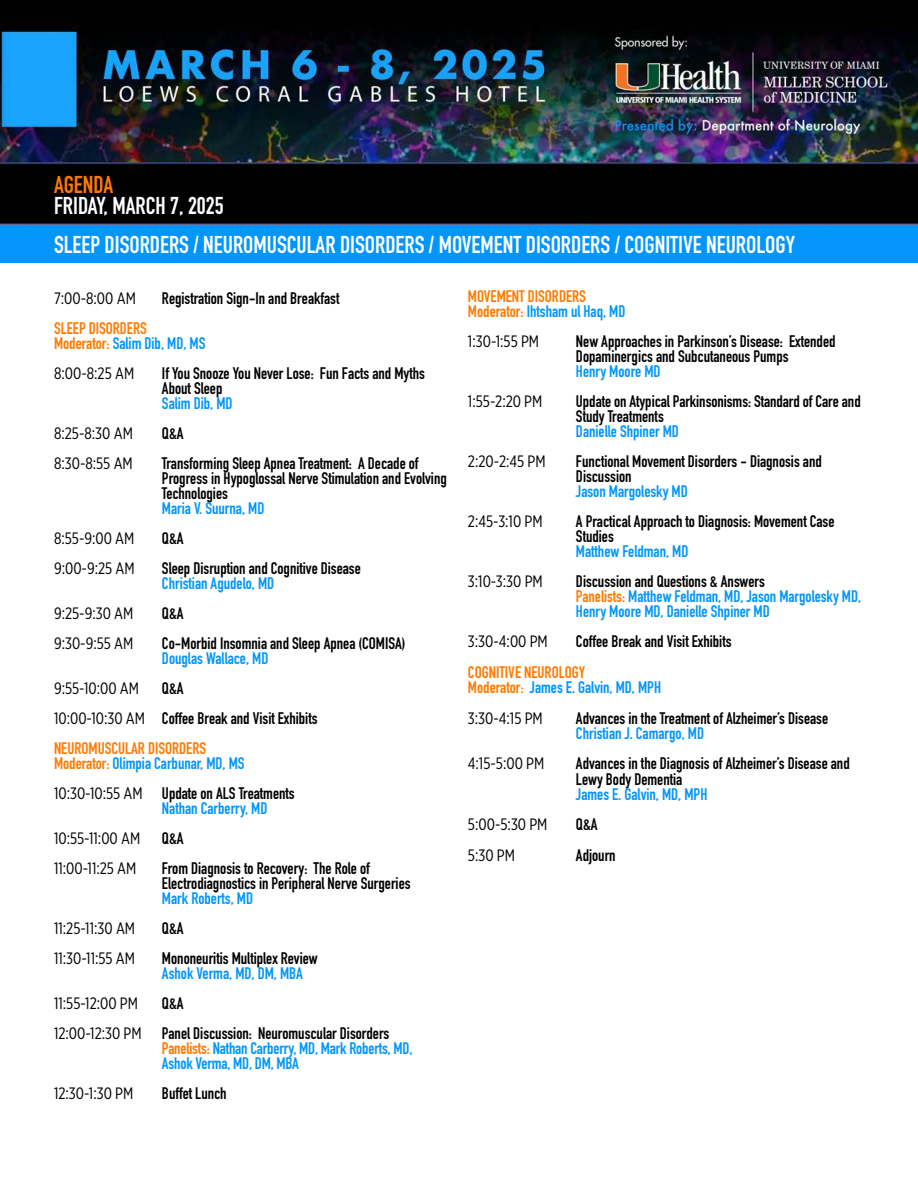
<style>
.page{position:relative;width:918px;height:1188px;background:#fff}
.page>*{position:absolute;margin:0;border:0;box-sizing:border-box;transform-origin:0 0}
.t1{font:700 24px "DIN Condensed";color:#fff}
.t2{font:700 24px "DIN Condensed";color:#ff7900}
.t3{font:700 16.5px/15px "DIN Condensed";color:#000}
.t4{font:700 16.5px/15px "DIN Condensed";color:#0295fb}
.t5{font:16.5px "Gotham X Narrow";color:#000}
.t6{font:700 16.5px/15px "DIN Condensed";color:#ff7900}
.s1{color:#0295fb}
.s2{font-family:"Gotham X Narrow";font-weight:400}
.s3{color:#ff7900}
.s4{font-family:"Gotham X Narrow";font-weight:400;color:#000}
.s5{color:#000}
</style>
<div class="page">
<div style="left:0;top:225px;width:918px;height:37px;background:#0295fb"></div>
<img style="left:0;top:0;width:918px;height:224px">
<h1 class="t2" style="left:54px;top:168px;width:61px">AGENDA</h1>
<h1 class="t1" style="left:54px;top:189px;width:171px">FRIDAY, MARCH 7, 2025</h1>
<h1 class="t1" style="left:54px;top:228px;width:743px">SLEEP DISORDERS / NEUROMUSCULAR DISORDERS / MOVEMENT DISORDERS / COGNITIVE NEUROLOGY</h1>
<p class="t5" style="left:54px;top:288px;width:83px">7:00-8:00 AM</p>
<p class="t3" style="left:162px;top:290px;width:179px">Registration Sign-In and Breakfast</p>
<p class="t6" style="left:54px;top:320px;width:153px">SLEEP DISORDERS<br>Moderator: <span class="s1">Salim Dib, MD, MS</span></p>
<p class="t5" style="left:54px;top:363px;width:82px">8:00-8:25 AM</p>
<p class="t3" style="left:162px;top:365px;width:265px">If You Snooze You Never Lose: Fun Facts and Myths<br>About Sleep</p>
<p class="t4" style="left:162px;top:395px;width:72px">Salim Dib, MD</p>
<p class="t5" style="left:54px;top:423px;width:80px">8:25-8:30 AM</p>
<p class="t3" style="left:162px;top:425px;width:23px">Q&amp;A</p>
<p class="t5" style="left:54px;top:453px;width:80px">8:30-8:55 AM</p>
<p class="t3" style="left:162px;top:455px;width:286px">Transforming Sleep Apnea Treatment: A Decade of<br>Progress in Hypoglossal Nerve Stimulation and Evolving<br>Technologies</p>
<p class="t4" style="left:162px;top:500px;width:104px">Maria V. Suurna, MD</p>
<p class="t5" style="left:54px;top:528px;width:82px">8:55-9:00 AM</p>
<p class="t3" style="left:162px;top:530px;width:23px">Q&amp;A</p>
<p class="t5" style="left:54px;top:558px;width:82px">9:00-9:25 AM</p>
<p class="t3" style="left:162px;top:560px;width:200px">Sleep Disruption and Cognitive Disease</p>
<p class="t4" style="left:162px;top:575px;width:114px">Christian Agudelo, MD</p>
<p class="t5" style="left:54px;top:603px;width:81px">9:25-9:30 AM</p>
<p class="t3" style="left:162px;top:605px;width:23px">Q&amp;A</p>
<p class="t5" style="left:54px;top:633px;width:81px">9:30-9:55 AM</p>
<p class="t3" style="left:162px;top:635px;width:245px">Co-Morbid Insomnia and Sleep Apnea (COMISA)</p>
<p class="t4" style="left:162px;top:650px;width:108px">Douglas Wallace, MD</p>
<p class="t5" style="left:54px;top:678px;width:87px">9:55-10:00 AM</p>
<p class="t3" style="left:54px;top:673px;width:265px;line-height:30px;text-indent:108px">Q&amp;A<br><span class="s2">10:00-10:30 AM</span> Coffee Break and Visit Exhibits<br><span class="s3">NEUROMUSCULAR DISORDERS</span></p>
<p class="t4" style="left:54px;top:748px;width:242px;line-height:30px"><span class="s3">Moderator:</span> Olimpia Carbunar, MD, MS<br><span class="s4">10:30-10:55 AM</span> <span class="s5">Update on ALS Treatments</span></p>
<p class="t4" style="left:162px;top:800px;width:107px">Nathan Carberry, MD</p>
<p class="t5" style="left:54px;top:828px;width:88px">10:55-11:00 AM</p>
<p class="t3" style="left:162px;top:830px;width:23px">Q&amp;A</p>
<p class="t5" style="left:54px;top:858px;width:84px">11:00-11:25 AM</p>
<p class="t3" style="left:162px;top:860px;width:250px">From Diagnosis to Recovery: The Role of<br>Electrodiagnostics in Peripheral Nerve Surgeries</p>
<p class="t4" style="left:162px;top:890px;width:93px">Mark Roberts, MD</p>
<p class="t5" style="left:54px;top:918px;width:83px">11:25-11:30 AM</p>
<p class="t3" style="left:162px;top:920px;width:23px">Q&amp;A</p>
<p class="t5" style="left:54px;top:948px;width:83px">11:30-11:55 AM</p>
<p class="t3" style="left:162px;top:950px;width:157px">Mononeuritis Multiplex Review</p>
<p class="t4" style="left:162px;top:965px;width:142px">Ashok Verma, MD, DM, MBA</p>
<p class="t5" style="left:54px;top:993px;width:85px">11:55-12:00 PM</p>
<p class="t3" style="left:54px;top:988px;width:337px;line-height:30px;text-indent:108px">Q&amp;A<br><span class="s2">12:00-12:30 PM</span> Panel Discussion: Neuromuscular Disorders</p>
<p class="t4" style="left:162px;top:1040px;width:252px"><span class="s3">Panelists:</span> Nathan Carberry, MD, Mark Roberts, MD,<br>Ashok Verma, MD, DM, MBA</p>
<p class="t5" style="left:54px;top:1083px;width:81px">12:30-1:30 PM</p>
<p class="t3" style="left:162px;top:1085px;width:66px">Buffet Lunch</p>
<p class="t6" style="left:468px;top:289px;width:159px">MOVEMENT DISORDERS<br>Moderator: <span class="s1">Ihtsham ul Haq, MD</span></p>
<p class="t5" style="left:468px;top:332px;width:73px">1:30-1:55 PM</p>
<p class="t3" style="left:576px;top:334px;width:261px">New Approaches in Parkinson’s Disease: Extended<br>Dopaminergics and Subcutaneous Pumps</p>
<p class="t4" style="left:576px;top:364px;width:86px">Henry Moore MD</p>
<p class="t5" style="left:468px;top:392px;width:76px">1:55-2:20 PM</p>
<p class="t3" style="left:576px;top:394px;width:286px">Update on Atypical Parkinsonisms: Standard of Care and<br>Study Treatments</p>
<p class="t4" style="left:576px;top:424px;width:105px">Danielle Shpiner MD</p>
<p class="t5" style="left:468px;top:452px;width:79px">2:20-2:45 PM</p>
<p class="t3" style="left:576px;top:454px;width:247px">Functional Movement Disorders - Diagnosis and<br>Discussion</p>
<p class="t4" style="left:576px;top:484px;width:113px">Jason Margolesky MD</p>
<p class="t5" style="left:468px;top:512px;width:76px">2:45-3:10 PM</p>
<p class="t3" style="left:576px;top:514px;width:260px">A Practical Approach to Diagnosis: Movement Case<br>Studies</p>
<p class="t4" style="left:576px;top:544px;width:114px">Matthew Feldman, MD</p>
<p class="t5" style="left:468px;top:572px;width:76px">3:10-3:30 PM</p>
<p class="t4" style="left:576px;top:574px;width:287px"><span class="s5">Discussion and Questions &amp; Answers<br></span><span class="s3">Panelists:</span> Matthew Feldman, MD, Jason Margolesky MD,<br>Henry Moore MD, Danielle Shpiner MD</p>
<p class="t5" style="left:468px;top:632px;width:81px">3:30-4:00 PM</p>
<p class="t3" style="left:576px;top:634px;width:157px">Coffee Break and Visit Exhibits</p>
<p class="t6" style="left:468px;top:665px;width:195px">COGNITIVE NEUROLOGY<br>Moderator: <span class="s1">James E. Galvin, MD, MPH</span></p>
<p class="t5" style="left:468px;top:708px;width:76px">3:30-4:15 PM</p>
<p class="t3" style="left:576px;top:710px;width:254px">Advances in the Treatment of Alzheimer’s Disease</p>
<p class="t4" style="left:576px;top:725px;width:130px">Christian J. Camargo, MD</p>
<p class="t5" style="left:468px;top:754px;width:78px">4:15-5:00 PM</p>
<p class="t3" style="left:576px;top:756px;width:275px">Advances in the Diagnosis of Alzheimer’s Disease and<br>Lewy Body Dementia</p>
<p class="t4" style="left:576px;top:786px;width:133px">James E. Galvin, MD, MPH</p>
<p class="t5" style="left:468px;top:815px;width:81px">5:00-5:30 PM</p>
<p class="t3" style="left:576px;top:817px;width:23px">Q&amp;A</p>
<p class="t5" style="left:468px;top:845px;width:49px">5:30 PM</p>
<p class="t3" style="left:576px;top:847px;width:41px">Adjourn</p>
</div>
